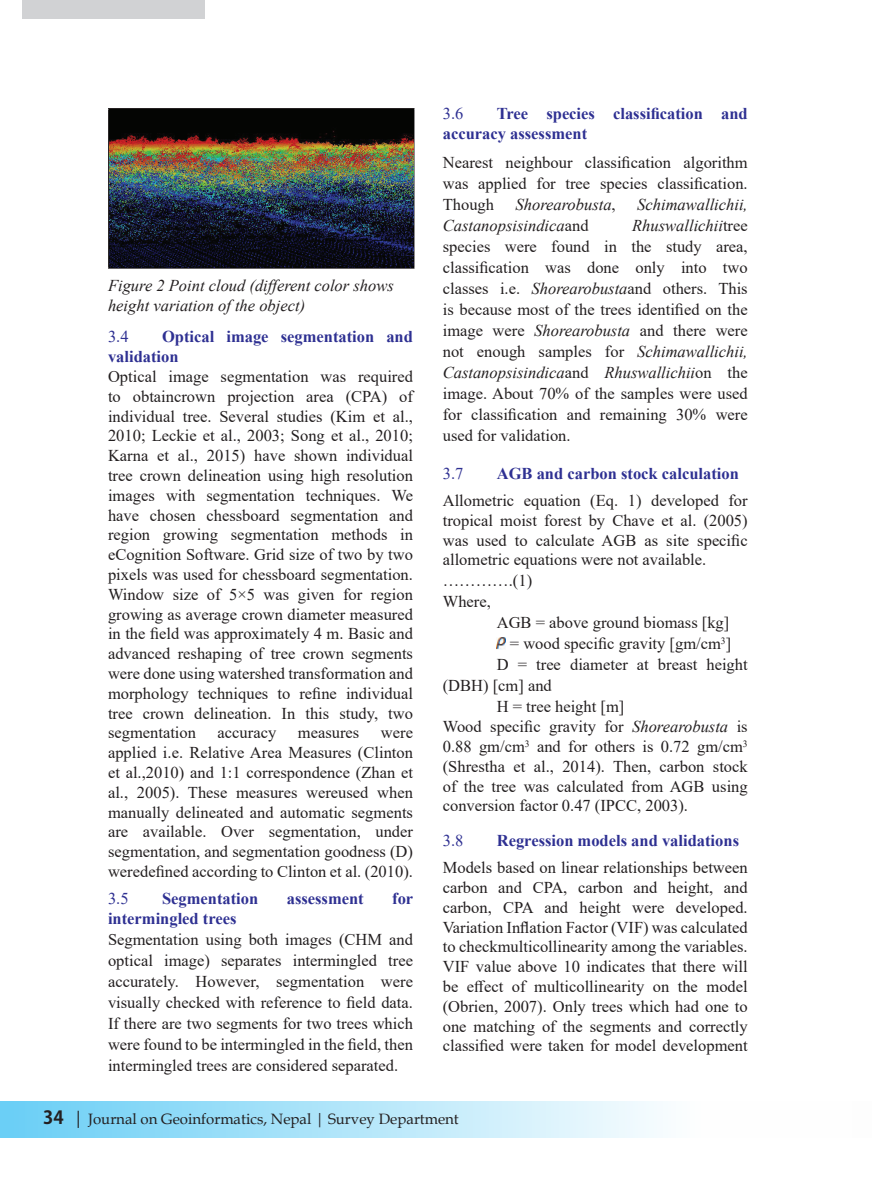
<style>
.page{position:relative;width:872px;height:1178px;background:#fff}
.page>*{position:absolute;margin:0;border:0;box-sizing:border-box;transform-origin:0 0}
.t1{font:16.5px/19.8px "Times New Roman";color:#231f20;text-align:justify}
.t2{font:700 16.5px/19.8px "Times New Roman";color:#2e3092}
.t3{font:italic 16.5px/19.8px "Times New Roman";color:#231f20}
.t4{font:16.5px "Times New Roman";color:#2e3092}
.t5{font:15px "Book Antiqua";color:#231f20}
.s1{font-style:normal}
.s2{font-style:italic}
.s3{font-family:"Koz Go Pr 6 N";font-weight:700;font-size:18px}
.s4{font-size:18px}
</style>
<div class="page">
<div style="left:0;top:1101px;width:872px;height:37px;background:linear-gradient(to right,#6dd0f6,#fff)"></div>
<div style="left:852px;top:1101px;width:20px;height:37px;background:#fdfdfd"></div>
<div style="left:22px;top:0;width:182px;height:18px;background:#d1d2d4"></div>
<hr style="left:108px;top:108px;width:306px;height:2px;background:#231f20">
<hr style="left:108px;top:110px;width:2px;height:157px;background:#231f20">
<hr style="left:413px;top:110px;width:1px;height:157px;background:#231f20">
<hr style="left:108px;top:267px;width:306px;height:2px;background:#231f20">
<img style="left:110px;top:110px;width:303px;height:157px">
<img style="left:497px;top:637px;width:9px;height:12px">
<p class="t3" style="left:108px;top:275px;width:287px">Figure 2 Point cloud (different color shows height variation of the object)</p>
<p class="t4" style="left:108px;top:325px;width:22px">3.4</p>
<p class="t2" style="left:108px;top:326px;width:306px;text-indent:54px">Optical image segmentation and validation</p>
<p class="t1" style="left:108px;top:366px;width:306px">Optical image segmentation was required to obtaincrown projection area (CPA) of individual tree. Several studies (Kim et al., 2010; Leckie et al., 2003; Song et al., 2010; Karna et al., 2015) have shown individual tree crown delineation using high resolution images with segmentation techniques. We have chosen chessboard segmentation and region growing segmentation methods in eCognition Software. Grid size of two by two pixels was used for chessboard segmentation.<br>Window size of 5×5 was given for region growing as average crown diameter measured in the field was approximately 4 m. Basic and advanced reshaping of tree crown segments were done using watershed transformation and morphology techniques to refine individual tree crown delineation. In this study, two segmentation</p>
<p class="t1" style="left:108px;top:722px;width:306px;text-indent:273px">were applied i.e. Relative Area Measures (Clinton et al.,2010) and 1:1 correspondence (Zhan et al., 2005). These measures wereused when manually delineated and automatic segments are available. Over segmentation, under segmentation, and segmentation goodness (D) weredefined according to Clinton et al. (2010).</p>
<p class="t4" style="left:108px;top:887px;width:22px">3.5</p>
<p class="t2" style="left:162px;top:888px;width:98px">Segmentation</p>
<p class="t2" style="left:287px;top:888px;width:78px">assessment</p>
<p class="t2" style="left:392px;top:888px;width:23px">for</p>
<p class="t2" style="left:108px;top:908px;width:130px">intermingled trees</p>
<p class="t1" style="left:108px;top:928px;width:306px;line-height:21px">Segmentation using both images (CHM and optical image) separates intermingled tree accurately. However, segmentation were visually checked with reference to field data.<br>If there are two segments for two trees which were found to be intermingled in the field, then intermingled trees are considered separated.</p>
<p class="t1" style="left:218px;top:722px;width:60px">accuracy</p>
<p class="t1" style="left:298px;top:722px;width:63px">measures</p>
<p class="t2" style="left:443px;top:103px;width:306px;text-indent:54px">Tree species classification and accuracy assessment</p>
<p class="t1" style="left:443px;top:151px;width:306px;line-height:21px">Nearest neighbour classification algorithm was applied for tree species classification.<br>Though</p>
<p class="t4" style="left:443px;top:102px;width:22px">3.6</p>
<p class="t3" style="left:515px;top:194px;width:102px">Shorearobusta<span class="s1">,</span></p>
<p class="t3" style="left:637px;top:194px;width:112px">Schimawallichii,</p>
<p class="t3" style="left:443px;top:215px;width:147px">Castanopsisindica<span class="s1">and</span></p>
<p class="t1" style="left:443px;top:214px;width:306px;line-height:21px;text-indent:189px"><span class="s2">Rhuswallichii</span>tree species were found in the study area, classification was done only into two classes i.e. <span class="s2">Shorearobusta</span>and others. This is because most of the trees identified on the image were <span class="s2">Shorearobusta</span> and there were not enough samples for <span class="s2">Schimawallichii, Castanopsisindica</span>and <span class="s2">Rhuswallichii</span>on the image. About 70% of the samples were used for classification and remaining 30% were used for validation.</p>
<p class="t4" style="left:443px;top:461px;width:22px">3.7</p>
<p class="t2" style="left:497px;top:463px;width:244px">AGB and carbon stock calculation</p>
<p class="t1" style="left:443px;top:490px;width:306px;line-height:20.2px;text-align:left">Allometric equation (Eq. 1) developed for tropical moist forest by Chave et al. (2005) was used to calculate AGB as site specific allometric equations were not available. ………….(1)<br>Where,</p>
<p class="t1" style="left:497px;top:612px;width:234px">AGB = above ground biomass [kg]</p>
<p class="t1" style="left:510px;top:633px;width:223px">= wood specific gravity [gm/cm<sup>3</sup>]</p>
<p class="t1" style="left:497px;top:654px;width:252px">D = tree diameter at breast height</p>
<p class="t1" style="left:443px;top:675px;width:111px">(DBH) [cm] and</p>
<p class="t1" style="left:497px;top:696px;width:129px">H = tree height [m]</p>
<p class="t1" style="left:443px;top:716px;width:306px">Wood specific gravity for <span class="s2">Shorearobusta</span> is</p>
<p class="t1" style="left:443px;top:736px;width:306px">0.88 gm/cm<sup>3</sup> and for others is 0.72 gm/cm<sup>3</sup></p>
<p class="t1" style="left:443px;top:756px;width:306px">(Shrestha et al., 2014). Then, carbon stock</p>
<p class="t1" style="left:443px;top:776px;width:306px">of the tree was calculated from AGB using</p>
<p class="t1" style="left:443px;top:795px;width:247px">conversion factor 0.47 (IPCC, 2003).</p>
<p class="t4" style="left:443px;top:829px;width:22px">3.8</p>
<p class="t2" style="left:497px;top:830px;width:244px">Regression models and validations</p>
<p class="t1" style="left:443px;top:857px;width:306px">Models based on linear relationships between carbon and CPA, carbon and height, and carbon, CPA and height were developed.<br>Variation Inflation Factor (VIF) was calculated to checkmulticollinearity among the variables.<br>VIF value above 10 indicates that there will be effect of multicollinearity on the model (Obrien, 2007). Only trees which had one to one matching of the segments and correctly classified were taken for model development</p>
<p class="t5" style="left:43px;top:1108px;width:417px"><span class="s3">34</span> <span class="s4">|</span> Journal on Geoinformatics, Nepal | Survey Department</p>
</div>
